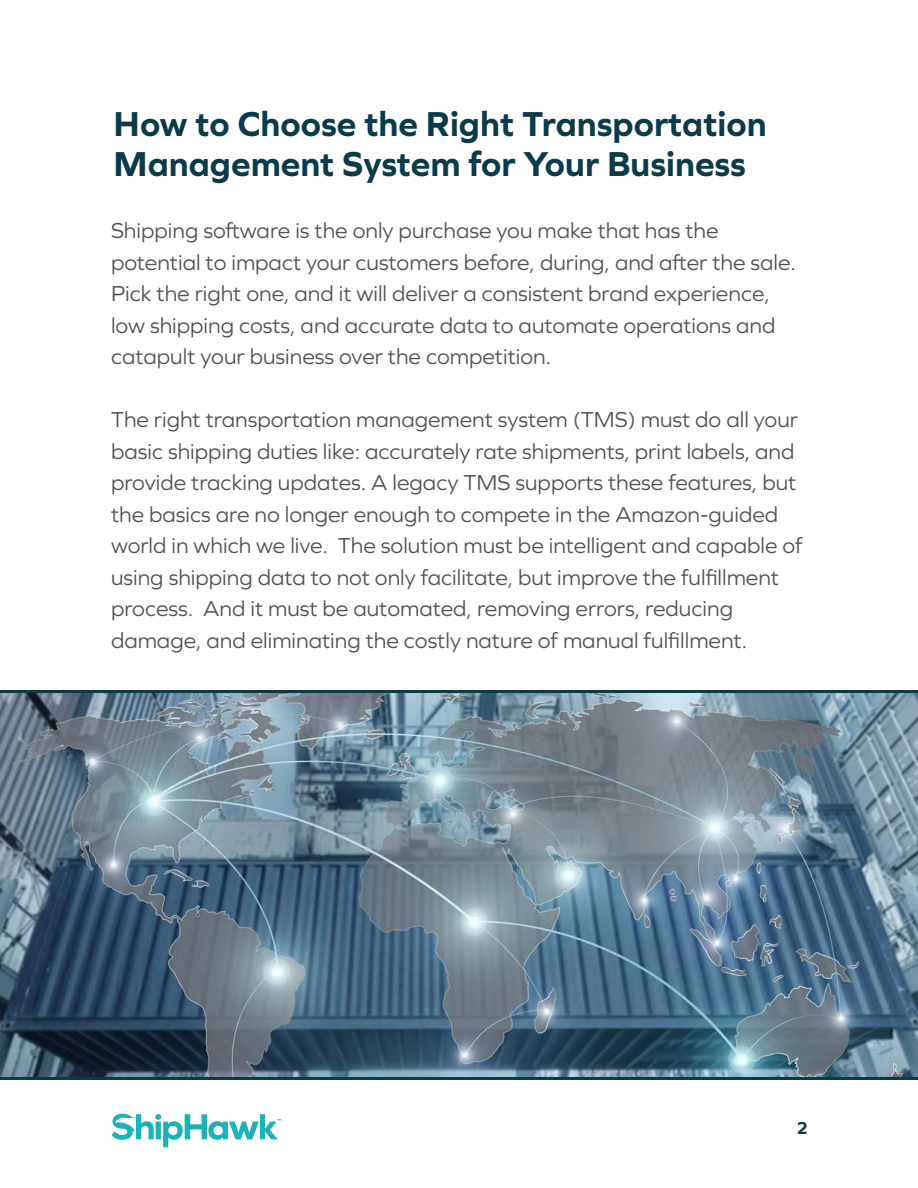
<style>
.page{position:relative;width:918px;height:1188px;background:#fff}
.page>*{position:absolute;margin:0;border:0;box-sizing:border-box;transform-origin:0 0}
.t1{font:700 36px/40.5px "Graphie";color:#0a3b4a}
.t2{font:22.5px/31.5px "Graphie";color:#525252}
.t3{font:700 18px "Graphie";color:#0a3b4a}
</style>
<div class="page">
<svg style="left:112px;top:1113px;width:169px;height:34px"></svg>
<img style="left:0;top:693px;width:918px;height:384px">
<hr style="left:0;top:690px;width:918px;height:3px;background:#0a3b4a">
<hr style="left:0;top:1077px;width:918px;height:3px;background:#0a3b4a">
<h1 class="t1" style="left:114px;top:102px;width:654px">How to Choose the Right Transportation<br>Management System for Your Business</h1>
<p class="t2" style="left:111px;top:215px;width:686px">Shipping software is the only purchase you make that has the potential to impact your customers before, during, and after the sale.<br>Pick the right one, and it will deliver a consistent brand experience, low shipping costs, and accurate data to automate operations and catapult your business over the competition.</p>
<p class="t2" style="left:111px;top:404px;width:693px">The right transportation management system (TMS) must do all your basic shipping duties like: accurately rate shipments, print labels, and provide tracking updates. A legacy TMS supports these features, but the basics are no longer enough to compete in the Amazon-guided world in which we live. The solution must be intelligent and capable of using shipping data to not only facilitate, but improve the fulfillment process. And it must be automated, removing errors, reducing damage, and eliminating the costly nature of manual fulfillment.</p>
<p class="t3" style="left:796px;top:1118px;width:13px">2</p>
</div>
